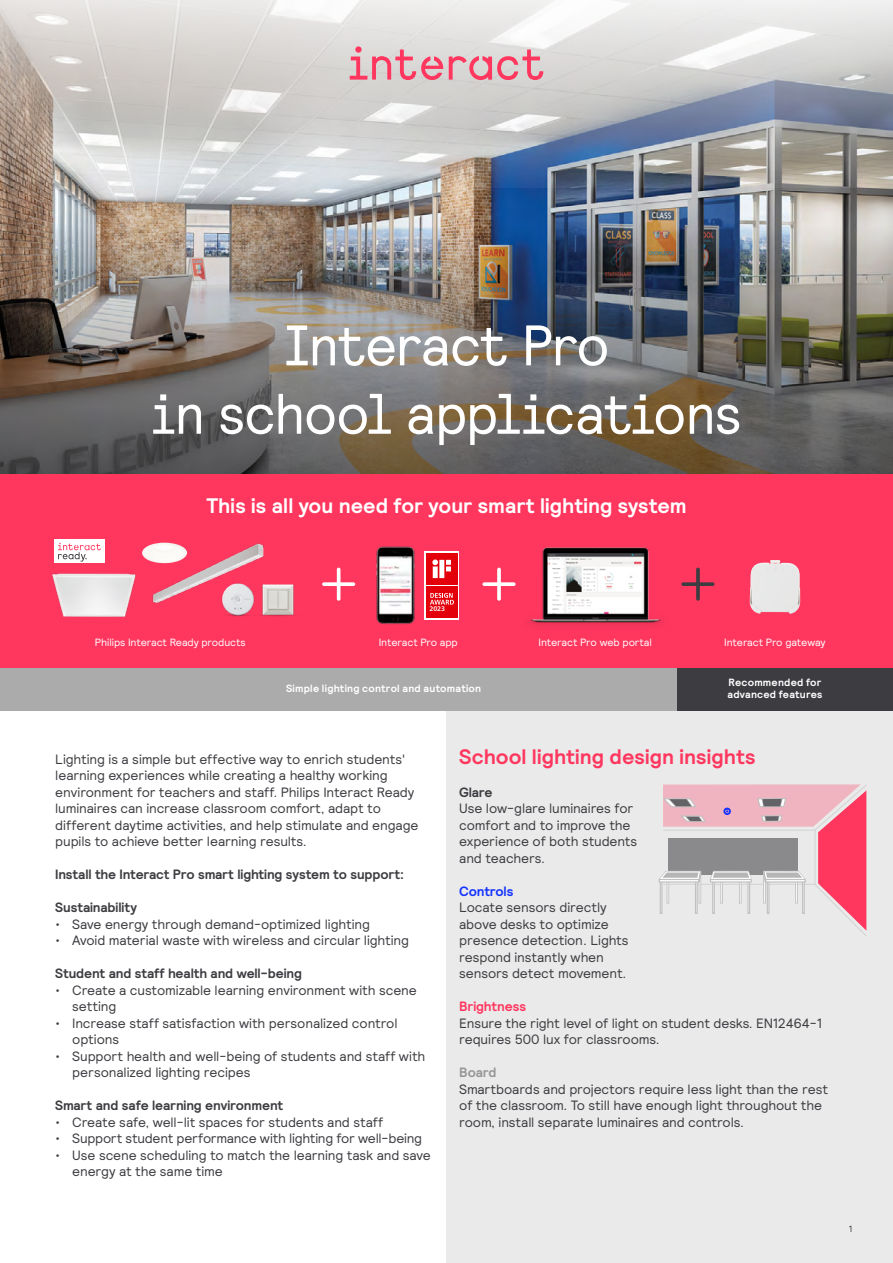
<style>
.page{position:relative;width:893px;height:1263px;background:#fff}
.page>*{position:absolute;margin:0;border:0;box-sizing:border-box;transform-origin:0 0}
.t1{font:57px/68.4px "Signify Relative Faux";letter-spacing:-.015em;color:#fff;text-align:center}
.t2{font:700 21px "Signify Relative";color:#fff}
.t3{font:700 21px "Signify Relative";letter-spacing:.005em;color:#ff375f}
.t4{font:13.5px/16.5px "Signify Relative";letter-spacing:-.01em;color:#3c3c41}
.t5{font:700 13.5px "Signify Relative";letter-spacing:-.01em;color:#3c3c41}
.t6{font:700 13.5px "Signify Relative";letter-spacing:-.005em;color:#ff375f}
.t7{font:700 13.5px "Signify Relative";letter-spacing:-.01em;color:#1432ff}
.t8{font:700 13.5px "Signify Relative";letter-spacing:-.01em;color:#969696}
.t9{font:10.5px "Signify Relative";letter-spacing:-.01em;color:#fff}
.t10{font:700 10.5px/12.6px "Signify Relative";letter-spacing:.02em;color:#fff}
.t11{font:9px "Signify Relative";color:#3c3c41}
.t12{font:700 6.6px "Frutiger Neue LT Pro";color:#fff}
</style>
<div class="page">
<div style="left:446px;top:710px;width:447px;height:553px;background:#eaeaea"></div>
<img style="left:0;top:187px;width:893px;height:37px">
<svg style="left:0;top:0;width:893px;height:187px"></svg>
<img style="left:0;top:224px;width:893px;height:250px">
<svg style="left:350px;top:46px;width:193px;height:34px"></svg>
<div style="left:0;top:474px;width:893px;height:236px;background:#ff375f"></div>
<svg style="left:322px;top:582px;width:33px;height:4px"></svg>
<hr style="left:337px;top:568px;width:3px;height:33px;background:#fff;border-radius:2px">
<svg style="left:482px;top:582px;width:34px;height:4px"></svg>
<svg style="left:497px;top:568px;width:4px;height:33px"></svg>
<svg style="left:681px;top:582px;width:33px;height:4px"></svg>
<svg style="left:696px;top:568px;width:4px;height:33px"></svg>
<img style="left:376px;top:546px;width:39px;height:78px">
<div style="left:424px;top:551px;width:35px;height:69px;background:#fff"></div>
<div style="left:426px;top:586px;width:32px;height:32px;background:#e3000b"></div>
<div style="left:426px;top:553px;width:32px;height:32px;background:#e3000b"></div>
<svg style="left:432px;top:559px;width:19px;height:19px"></svg>
<svg style="left:430px;top:593px;width:24px;height:11px"></svg>
<img style="left:750px;top:560px;width:50px;height:54px">
<img style="left:530px;top:547px;width:131px;height:79px">
<img style="left:52px;top:573px;width:84px;height:44px">
<img style="left:142px;top:547px;width:4px;height:12px">
<img style="left:270px;top:584px;width:24px;height:32px">
<div style="left:676px;top:668px;width:217px;height:42px;background:#3c3c41"></div>
<div style="left:0;top:668px;width:676px;height:42px;background:#ababab"></div>
<img style="left:146px;top:542px;width:124px;height:75px">
<div style="left:54px;top:540px;width:51px;height:23px;background:#fff"></div>
<svg style="left:58px;top:543px;width:43px;height:19px"></svg>
<svg style="left:659px;top:784px;width:208px;height:152px"></svg>
<h1 class="t1" style="left:152px;top:309px;width:591px">Interact Pro<br>in school applications</h1>
<h2 class="t2" style="left:206px;top:492px;width:482px">This is all you need for your smart lighting system</h2>
<p class="t12" style="left:430px;top:605px;width:17px">2023</p>
<p class="t9" style="left:95px;top:635px;width:153px">Philips Interact Ready products</p>
<p class="t9" style="left:379px;top:635px;width:80px">Interact Pro app</p>
<p class="t9" style="left:539px;top:635px;width:115px">Interact Pro web portal</p>
<p class="t9" style="left:724px;top:635px;width:103px">Interact Pro gateway</p>
<p class="t10" style="left:286px;top:682px;width:197px">Simple lighting control and automation</p>
<p class="t10" style="left:727px;top:676px;width:97px">Recommended for advanced features</p>
<p class="t4" style="left:55px;top:750px;width:365px">Lighting is a simple but effective way to enrich students' learning experiences while creating a healthy working environment for teachers and staff. Philips Interact Ready luminaires can increase classroom comfort, adapt to different daytime activities, and help stimulate and engage pupils to achieve better learning results.</p>
<p class="t5" style="left:55px;top:865px;width:350px">Install the Interact Pro smart lighting system to support:</p>
<p class="t5" style="left:55px;top:898px;width:83px">Sustainability</p>
<p class="t4" style="left:55px;top:915px;width:316px">• Save energy through demand-optimized lighting</p>
<p class="t4" style="left:55px;top:932px;width:355px">• Avoid material waste with wireless and circular lighting</p>
<p class="t5" style="left:55px;top:964px;width:248px">Student and staff health and well-being</p>
<p class="t4" style="left:72px;top:981px;width:346px;text-indent:-17px">• Create a customizable learning environment with scene setting</p>
<p class="t4" style="left:72px;top:1014px;width:327px;text-indent:-17px">• Increase staff satisfaction with personalized control options</p>
<p class="t4" style="left:72px;top:1047px;width:355px;text-indent:-17px">• Support health and well-being of students and staff with personalized lighting recipes</p>
<p class="t5" style="left:55px;top:1096px;width:229px">Smart and safe learning environment</p>
<p class="t4" style="left:55px;top:1113px;width:329px">• Create safe, well-lit spaces for students and staff</p>
<p class="t4" style="left:55px;top:1129px;width:368px">• Support student performance with lighting for well-being</p>
<p class="t4" style="left:72px;top:1146px;width:360px;text-indent:-17px">• Use scene scheduling to match the learning task and save energy at the same time</p>
<h2 class="t3" style="left:459px;top:742px;width:298px">School lighting design insights</h2>
<p class="t5" style="left:459px;top:783px;width:35px">Glare</p>
<p class="t4" style="left:459px;top:799px;width:180px">Use low-glare luminaires for comfort and to improve the experience of both students and teachers.</p>
<p class="t7" style="left:459px;top:882px;width:56px">Controls</p>
<p class="t4" style="left:459px;top:898px;width:171px">Locate sensors directly above desks to optimize presence detection. Lights respond instantly when sensors detect movement.</p>
<p class="t6" style="left:459px;top:997px;width:68px">Brightness</p>
<p class="t4" style="left:459px;top:1014px;width:364px">Ensure the right level of light on student desks. EN12464-1 requires 500 lux for classrooms.</p>
<p class="t8" style="left:459px;top:1063px;width:39px">Board</p>
<p class="t4" style="left:459px;top:1080px;width:370px">Smartboards and projectors require less light than the rest of the classroom. To still have enough light throughout the room, install separate luminaires and controls.</p>
<p class="t11" style="left:849px;top:1223px;width:5px">1</p>
</div>
